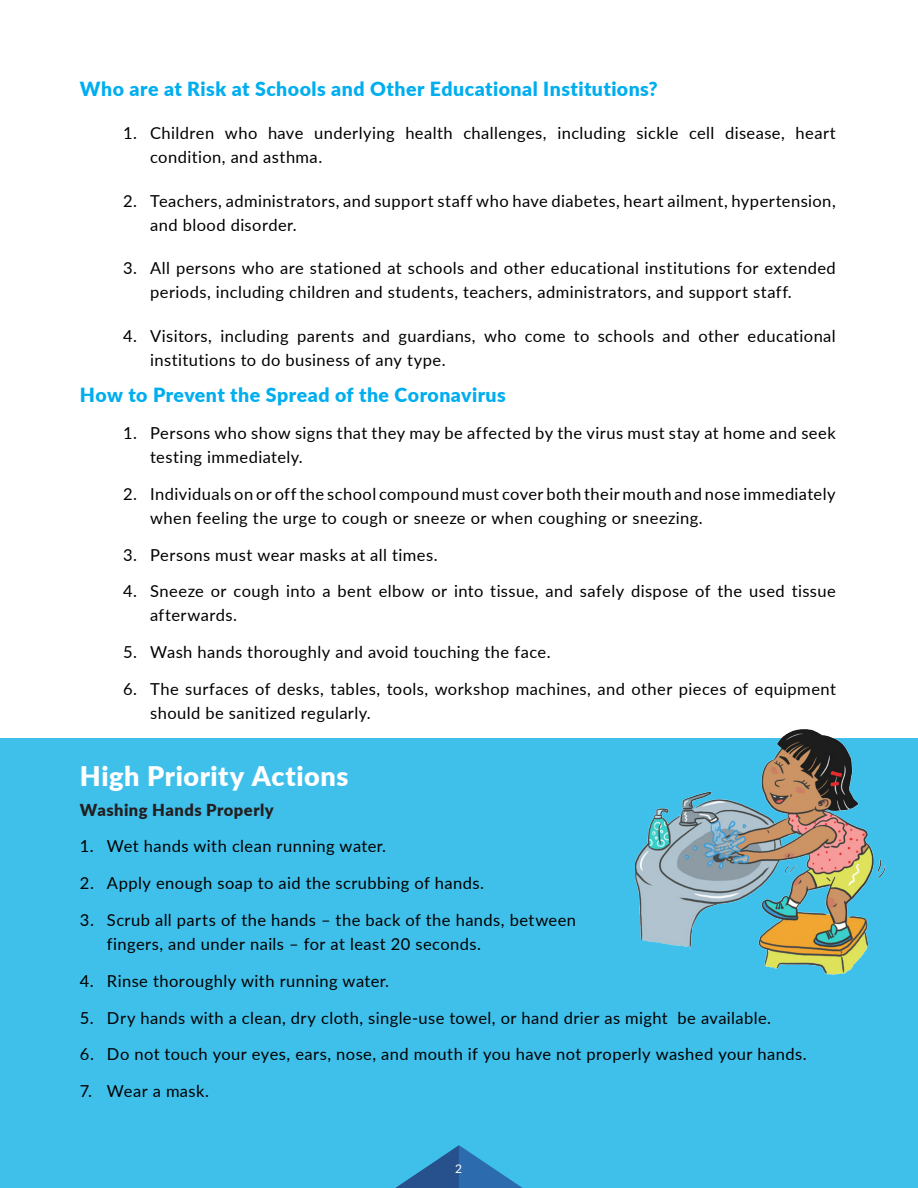
<style>
.page{position:relative;width:918px;height:1188px;background:#fff}
.page>*{position:absolute;margin:0;border:0;box-sizing:border-box;transform-origin:0 0}
.t1{font:900 27px "Lato";letter-spacing:.02em;color:#fff}
.t2{font:900 19.5px "Lato";letter-spacing:.025em;color:#00aeef}
.t3{font:16.5px/24px "Lato";letter-spacing:.025em;color:#000}
.t4{font:900 16.5px "Lato";letter-spacing:.03em;color:#231f20}
.t5{font:12px "Lato";color:#fff}
</style>
<div class="page">
<div style="left:0;top:739px;width:918px;height:449px;background:#3fc0eb"></div>
<img style="left:635px;top:729px;width:251px;height:246px">
<svg style="left:395px;top:1145px;width:128px;height:43px"></svg>
<p class="t2" style="left:80px;top:74px;width:579px">Who are at Risk at Schools and Other Educational Institutions?</p>
<p class="t3" style="left:150px;top:120px;width:687px;text-indent:-27px">1. Children who have underlying health challenges, including sickle cell disease, heart condition, and asthma.</p>
<p class="t3" style="left:150px;top:188px;width:687px;text-indent:-27px">2. Teachers, administrators, and support staff who have diabetes, heart ailment, hypertension, and blood disorder.</p>
<p class="t3" style="left:150px;top:255px;width:687px;text-indent:-27px">3. All persons who are stationed at schools and other educational institutions for extended periods, including children and students, teachers, administrators, and support staff.</p>
<p class="t3" style="left:150px;top:323px;width:687px;text-indent:-27px">4. Visitors, including parents and guardians, who come to schools and other educational institutions to do business of any type.</p>
<p class="t2" style="left:80px;top:381px;width:427px">How to Prevent the Spread of the Coronavirus</p>
<p class="t3" style="left:150px;top:420px;width:687px;text-indent:-27px">1. Persons who show signs that they may be affected by the virus must stay at home and seek testing immediately.</p>
<p class="t3" style="left:150px;top:481px;width:687px;text-indent:-27px">2. Individuals on or off the school compound must cover both their mouth and nose immediately when feeling the urge to cough or sneeze or when coughing or sneezing.</p>
<p class="t3" style="left:123px;top:542px;width:316px">3. Persons must wear masks at all times.</p>
<p class="t3" style="left:150px;top:579px;width:687px;text-indent:-27px">4. Sneeze or cough into a bent elbow or into tissue, and safely dispose of the used tissue afterwards.</p>
<p class="t3" style="left:123px;top:640px;width:429px">5. Wash hands thoroughly and avoid touching the face.</p>
<p class="t3" style="left:150px;top:676px;width:687px;text-indent:-27px">6. The surfaces of desks, tables, tools, workshop machines, and other pieces of equipment should be sanitized regularly.</p>
<h1 class="t1" style="left:80px;top:756px;width:270px">High Priority Actions</h1>
<p class="t4" style="left:80px;top:797px;width:195px">Washing Hands Properly</p>
<p class="t3" style="left:80px;top:834px;width:308px">1. Wet hands with clean running water.</p>
<p class="t3" style="left:80px;top:871px;width:406px">2. Apply enough soap to aid the scrubbing of hands.</p>
<p class="t3" style="left:107px;top:907px;width:471px;text-indent:-27px">3. Scrub all parts of the hands – the back of the hands, between fingers, and under nails – for at least 20 seconds.</p>
<p class="t3" style="left:80px;top:968px;width:311px">4. Rinse thoroughly with running water.</p>
<p class="t3" style="left:80px;top:1005px;width:693px">5. Dry hands with a clean, dry cloth, single-use towel, or hand drier as might be available.</p>
<p class="t3" style="left:80px;top:1042px;width:728px">6. Do not touch your eyes, ears, nose, and mouth if you have not properly washed your hands.</p>
<p class="t3" style="left:80px;top:1078px;width:131px">7. Wear a mask.</p>
<p class="t5" style="left:455px;top:1160px;width:8px">2</p>
</div>
